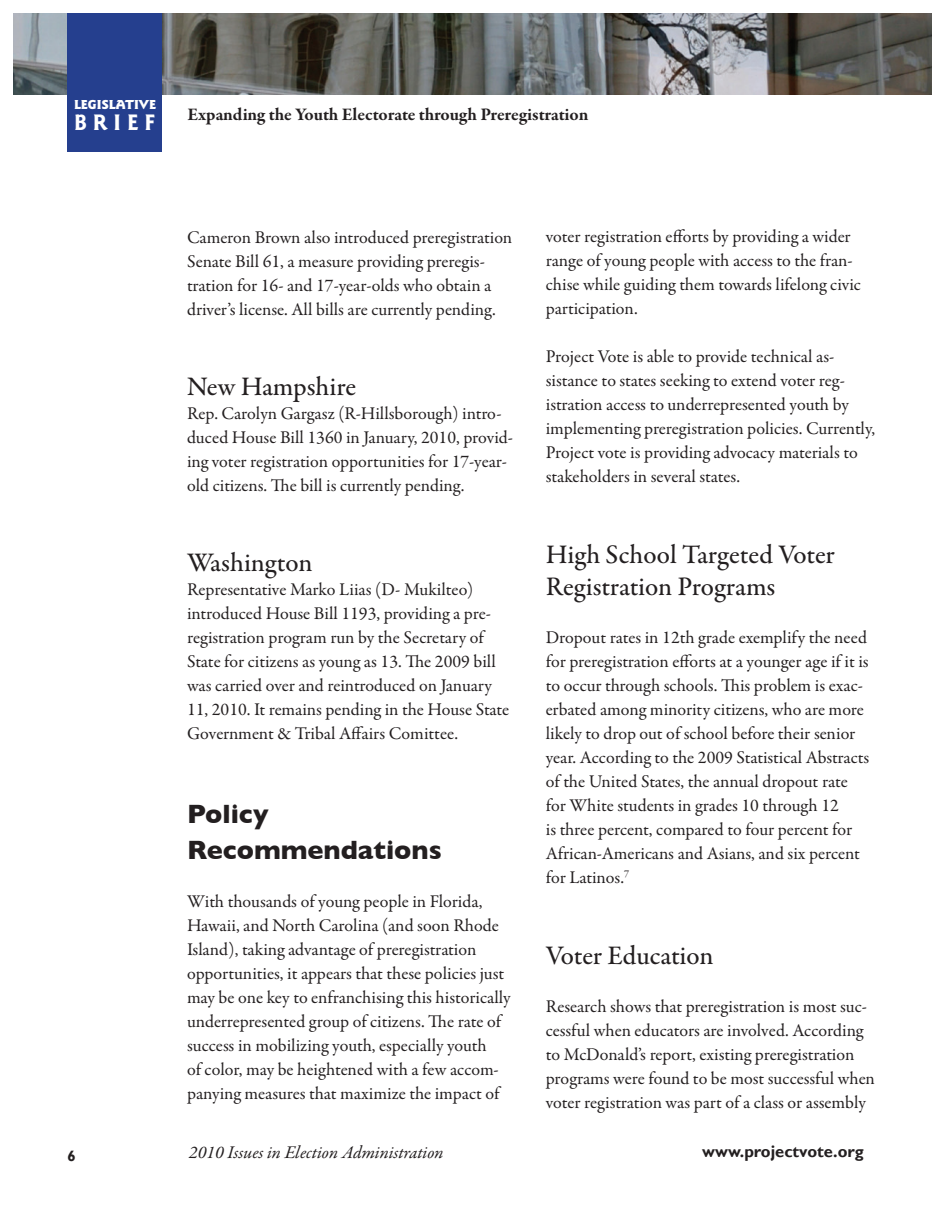
<style>
.page{position:relative;width:945px;height:1215px;background:#fff}
.page>*{position:absolute;margin:0;border:0;box-sizing:border-box;transform-origin:0 0}
.t1{font:500 27px/32.4px "Garamond Premr Pro";color:#231f20}
.t2{font:700 27px/36px "Gill Sans";color:#231f20}
.t3{font:700 23.25px "Goudy Sans";letter-spacing:.26em;color:#fff}
.t4{font:18px/24px "Garamond Premr Pro";letter-spacing:-.005em;color:#231f20}
.t5{font:700 18px "Garamond Premr Pro";letter-spacing:-.005em;color:#231f20}
.t6{font:italic 18px "Garamond Premr Pro";letter-spacing:-.005em;color:#231f20}
.t7{font:700 16.5px "Gill Sans";color:#231f20}
.t8{font:700 15px "Gill Sans";color:#231f20}
.t9{font:900 13.5px "Goudy Sans";color:#fff}
</style>
<div class="page">
<img style="left:14px;top:14px;width:918px;height:80px">
<div style="left:68px;top:14px;width:94px;height:138px;background:#253f8e"></div>
<p class="t9" style="left:74px;top:97px;width:84px">LEGISLATIVE</p>
<p class="t3" style="left:74px;top:109px;width:83px">Brief</p>
<p class="t5" style="left:188px;top:103px;width:402px">Expanding the Youth Electorate through Preregistration</p>
<p class="t4" style="left:187px;top:225px;width:327px">Cameron Brown also introduced preregistration Senate Bill 61, a measure providing preregis&shy;tration for 16- and 17-year-olds who obtain a driver’s license. All bills are currently pending.</p>
<h1 class="t1" style="left:187px;top:371px;width:171px">New Hampshire</h1>
<p class="t4" style="left:187px;top:402px;width:327px">Rep. Carolyn Gargasz (R-Hillsborough) intro&shy;duced House Bill 1360 in January, 2010, provid&shy;ing voter registration opportunities for 17-year&shy;old citizens. The bill is currently pending.</p>
<h1 class="t1" style="left:187px;top:547px;width:127px">Washington</h1>
<p class="t4" style="left:187px;top:578px;width:324px">Representative Marko Liias (D- Mukilteo) introduced House Bill 1193, providing a pre&shy;registration program run by the Secretary of State for citizens as young as 13. The 2009 bill was carried over and reintroduced on January 11, 2010. It remains pending in the House State Government &amp; Tribal Affairs Comittee.</p>
<h1 class="t2" style="left:187px;top:796px;width:256px">Policy<br>Recommendations</h1>
<p class="t4" style="left:187px;top:890px;width:325px">With thousands of young people in Florida, Hawaii, and North Carolina (and soon Rhode Island), taking advantage of preregistration opportunities, it appears that these policies just may be one key to enfranchising this historically underrepresented group of citizens. The rate of success in mobilizing youth, especially youth<br>of color, may be heightened with a few accom&shy;panying measures that maximize the impact of</p>
<p class="t4" style="left:546px;top:225px;width:317px">voter registration efforts by providing a wider range of young people with access to the fran&shy;chise while guiding them towards lifelong civic participation.</p>
<p class="t4" style="left:546px;top:345px;width:331px">Project Vote is able to provide technical as&shy;sistance to states seeking to extend voter reg&shy;istration access to underrepresented youth by implementing preregistration policies. Currently, Project vote is providing advocacy materials to stakeholders in several states.</p>
<h1 class="t1" style="left:546px;top:539px;width:291px">High School Targeted Voter<br>Registration Programs</h1>
<p class="t4" style="left:546px;top:626px;width:325px">Dropout rates in 12th grade exemplify the need for preregistration efforts at a younger age if it is to occur through schools. This problem is exac&shy;erbated among minority citizens, who are more likely to drop out of school before their senior year. According to the 2009 Statistical Abstracts of the United States, the annual dropout rate for White students in grades 10 through 12<br>is three percent, compared to four percent for African-Americans and Asians, and six percent for Latinos.<sup>7</sup></p>
<h1 class="t1" style="left:546px;top:940px;width:169px">Voter Education</h1>
<p class="t4" style="left:546px;top:995px;width:331px">Research shows that preregistration is most suc&shy;cessful when educators are involved. According to McDonald’s report, existing preregistration programs were found to be most successful when voter registration was part of a class or assembly</p>
<p class="t8" style="left:68px;top:1146px;width:10px">6</p>
<p class="t6" style="left:189px;top:1141px;width:256px">2010 Issues in Election Administration</p>
<p class="t7" style="left:702px;top:1142px;width:163px">www.projectvote.org</p>
</div>
